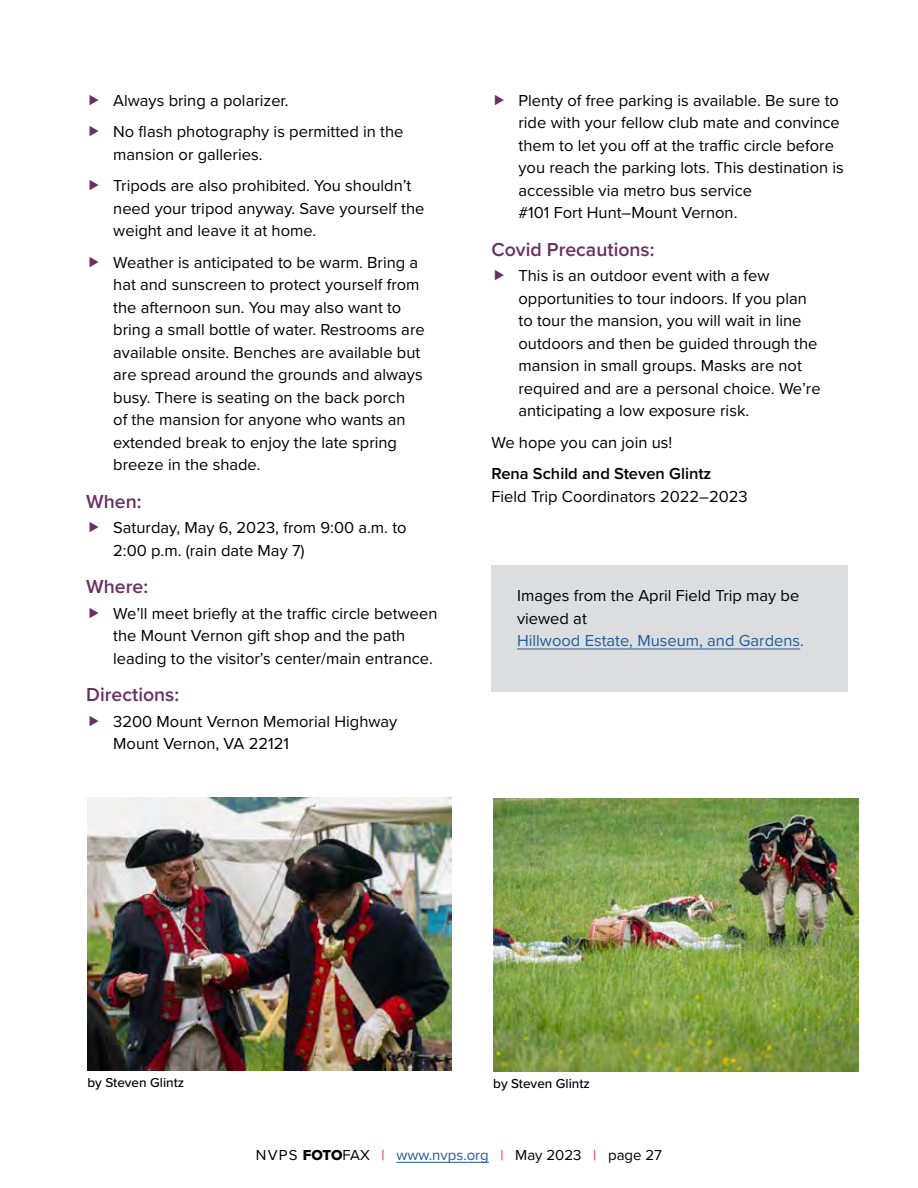
<style>
.page{position:relative;width:918px;height:1188px;background:#fff}
.page>*{position:absolute;margin:0;border:0;box-sizing:border-box;transform-origin:0 0}
.Field_Trip_subheads{font:600 19.5px "Proxima Nova";color:#683065}
.Flush_left__rag_righ{font:16.5px/22.5px "Proxima Nova";color:#000}
.t1{font:15px "Proxima Nova";color:#000}
.Captions_Left{font:500 13.5px "Proxima Nova";color:#000}
.s1{font-weight:600}
.s2{color:#215e9e}
.s3{font-family:"Proxima Nova Extrabld"}
.s4{color:#ed1d24}
</style>
<div class="page">
<hr style="left:396px;top:1162px;width:93px;height:1px;background:#215e9e">
<div style="left:491px;top:565px;width:357px;height:126px;background:#dcddde"></div>
<hr style="left:517px;top:649px;width:283px;height:1px;background:#215e9e">
<img style="left:87px;top:797px;width:365px;height:274px">
<img style="left:494px;top:798px;width:365px;height:274px">
<p class="Flush_left__rag_righ" style="left:113px;top:88px;width:177px">Always bring a polarizer.</p>
<p class="Flush_left__rag_righ" style="left:113px;top:120px;width:292px">No flash photography is permitted in the mansion or galleries.</p>
<p class="Flush_left__rag_righ" style="left:113px;top:174px;width:313px">Tripods are also prohibited. You shouldn’t need your tripod anyway. Save yourself the weight and leave it at home.</p>
<p class="Flush_left__rag_righ" style="left:113px;top:250px;width:313px">Weather is anticipated to be warm. Bring a hat and sunscreen to protect yourself from the afternoon sun. You may also want to bring a small bottle of water. Restrooms are available onsite. Benches are available but are spread around the grounds and always busy. There is seating on the back porch<br>of the mansion for anyone who wants an extended break to enjoy the late spring breeze in the shade.</p>
<p class="Field_Trip_subheads" style="left:86px;top:487px;width:57px">When:</p>
<p class="Flush_left__rag_righ" style="left:113px;top:516px;width:295px">Saturday, May 6, 2023, from 9:00 a.m. to<br>2:00 p.m. (rain date May 7)</p>
<p class="Field_Trip_subheads" style="left:86px;top:572px;width:63px">Where:</p>
<p class="Flush_left__rag_righ" style="left:113px;top:601px;width:326px">We’ll meet briefly at the traffic circle between the Mount Vernon gift shop and the path leading to the visitor’s center/main entrance.</p>
<p class="Field_Trip_subheads" style="left:86px;top:680px;width:94px">Directions:</p>
<p class="Flush_left__rag_righ" style="left:113px;top:709px;width:286px">3200 Mount Vernon Memorial Highway<br>Mount Vernon, VA 22121</p>
<p class="Flush_left__rag_righ" style="left:518px;top:88px;width:327px">Plenty of free parking is available. Be sure to ride with your fellow club mate and convince them to let you off at the traffic circle before you reach the parking lots. This destination is accessible via metro bus service<br>#101 Fort Hunt―Mount Vernon.</p>
<p class="Field_Trip_subheads" style="left:491px;top:235px;width:165px">Covid Precautions:</p>
<p class="Flush_left__rag_righ" style="left:518px;top:264px;width:304px">This is an outdoor event with a few opportunities to tour indoors. If you plan to tour the mansion, you will wait in line outdoors and then be guided through the mansion in small groups. Masks are not required and are a personal choice. We’re anticipating a low exposure risk.</p>
<p class="Flush_left__rag_righ" style="left:491px;top:430px;width:182px">We hope you can join us!</p>
<p class="Flush_left__rag_righ" style="left:491px;top:462px;width:258px"><span class="s1">Rena Schild and Steven Glintz<br></span>Field Trip Coordinators 2022–2023</p>
<p class="Flush_left__rag_righ" style="left:517px;top:584px;width:288px">Images from the April Field Trip may be viewed at<br><span class="s2">Hillwood Estate, Museum, and Gardens.</span></p>
<p class="Captions_Left" style="left:87px;top:1073px;width:98px">by Steven Glintz</p>
<p class="Captions_Left" style="left:493px;top:1074px;width:98px">by Steven Glintz</p>
<p class="t1" style="left:256px;top:1144px;width:408px">NVPS <span class="s3">FOTO</span>FAX <span class="s4">|</span> <span class="s2">www.nvps.org</span> <span class="s4">|</span> May 2023 <span class="s4">|</span> page 27</p>
</div>
